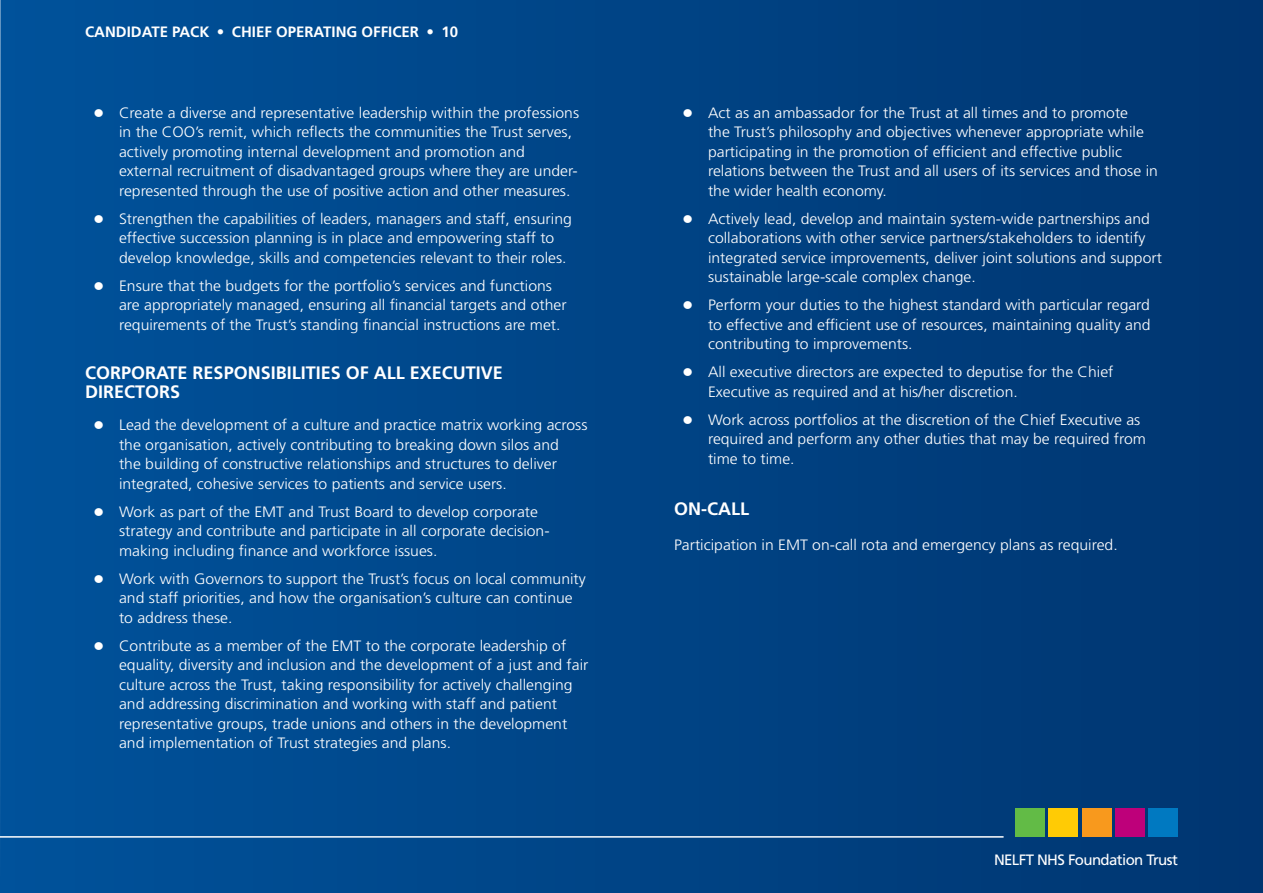
<style>
.page{position:relative;width:1263px;height:893px;background:#fff}
.page>*{position:absolute;margin:0;border:0;box-sizing:border-box;transform-origin:0 0}
.t1{font:700 18px/19.5px "Frutiger LT Std";color:#fff}
.t2{font:300 15px/19.5px "Frutiger LT Std";color:#fff;scale:1.05 1}
.t3{font:700 15px "Frutiger LT Std";color:#fff}
.t4{font:15px "Frutiger LT Std";letter-spacing:-.04em;color:#fff}
</style>
<div class="page">
<div style="left:0;top:0;width:1263px;height:893px;background:linear-gradient(to right,#00529b,#003570)"></div>
<div style="left:1015px;top:808px;width:30px;height:29px;background:#62bb46"></div>
<div style="left:1049px;top:808px;width:29px;height:29px;background:#ffcb05"></div>
<div style="left:1082px;top:808px;width:29px;height:29px;background:#f8991d"></div>
<div style="left:1115px;top:808px;width:30px;height:29px;background:#be007a"></div>
<div style="left:1148px;top:808px;width:30px;height:29px;background:#0079c1"></div>
<hr style="left:0;top:836px;width:1003px;height:2px;background:#fff">
<p class="t3" style="left:85px;top:23px;width:375px">CANDIDATE PACK • CHIEF OPERATING OFFICER • 10</p>
<p class="t2" style="left:119px;top:103px;width:440px;text-indent:-26px">● Create a diverse and representative leadership within the professions in the COO’s remit, which reflects the communities the Trust serves, actively promoting internal development and promotion and external recruitment of disadvantaged groups where they are under&shy;represented through the use of positive action and other measures.</p>
<p class="t2" style="left:119px;top:209px;width:433px;text-indent:-26px">● Strengthen the capabilities of leaders, managers and staff, ensuring effective succession planning is in place and empowering staff to develop knowledge, skills and competencies relevant to their roles.</p>
<p class="t2" style="left:119px;top:276px;width:428px;text-indent:-26px">● Ensure that the budgets for the portfolio’s services and functions are appropriately managed, ensuring all financial targets and other requirements of the Trust’s standing financial instructions are met.</p>
<p class="t1" style="left:85px;top:363px;width:419px">CORPORATE RESPONSIBILITIES OF ALL EXECUTIVE<br>DIRECTORS</p>
<p class="t2" style="left:119px;top:415px;width:448px;text-indent:-26px">● Lead the development of a culture and practice matrix working across the organisation, actively contributing to breaking down silos and<br>the building of constructive relationships and structures to deliver integrated, cohesive services to patients and service users.</p>
<p class="t2" style="left:119px;top:502px;width:412px;text-indent:-26px">● Work as part of the EMT and Trust Board to develop corporate strategy and contribute and participate in all corporate decision&shy;making including finance and workforce issues.</p>
<p class="t2" style="left:119px;top:569px;width:446px;text-indent:-26px">● Work with Governors to support the Trust’s focus on local community and staff priorities, and how the organisation’s culture can continue to address these.</p>
<p class="t2" style="left:119px;top:636px;width:449px;text-indent:-26px">● Contribute as a member of the EMT to the corporate leadership of equality, diversity and inclusion and the development of a just and fair culture across the Trust, taking responsibility for actively challenging and addressing discrimination and working with staff and patient representative groups, trade unions and others in the development and implementation of Trust strategies and plans.</p>
<p class="t2" style="left:708px;top:103px;width:430px;text-indent:-26px">● Act as an ambassador for the Trust at all times and to promote<br>the Trust’s philosophy and objectives whenever appropriate while participating in the promotion of efficient and effective public relations between the Trust and all users of its services and those in the wider health economy.</p>
<p class="t2" style="left:708px;top:209px;width:434px;text-indent:-26px">● Actively lead, develop and maintain system-wide partnerships and collaborations with other service partners/stakeholders to identify integrated service improvements, deliver joint solutions and support sustainable large-scale complex change.</p>
<p class="t2" style="left:708px;top:295px;width:423px;text-align:justify;text-indent:-26px">● Perform your duties to the highest standard with particular regard to effective and efficient use of resources, maintaining quality and contributing to improvements.</p>
<p class="t2" style="left:708px;top:362px;width:388px;text-indent:-26px">● All executive directors are expected to deputise for the Chief<br>Executive as required and at his/her discretion.</p>
<p class="t2" style="left:708px;top:410px;width:419px;text-indent:-26px">● Work across portfolios at the discretion of the Chief Executive as required and perform any other duties that may be required from time to time.</p>
<p class="t1" style="left:674px;top:499px;width:76px">ON-CALL</p>
<p class="t2" style="left:674px;top:535px;width:424px">Participation in EMT on-call rota and emergency plans as required.</p>
<p class="t4" style="left:994px;top:851px;width:185px">NELFT NHS Foundation Trust</p>
</div>
